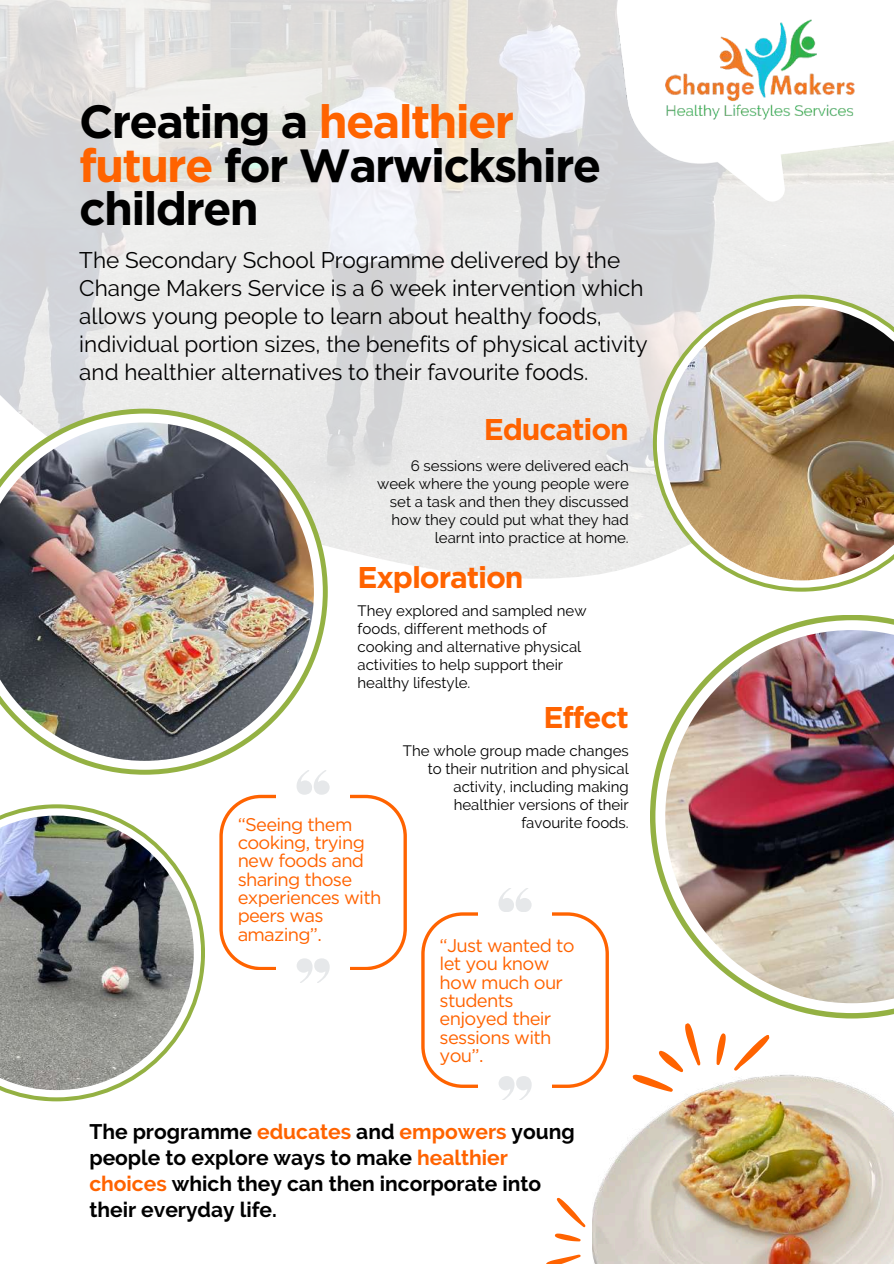
<style>
.page{position:relative;width:894px;height:1264px;background:#fff}
.page>*{position:absolute;margin:0;border:0;box-sizing:border-box;transform-origin:0 0}
.t1{font:700 46.5px/43.8px "Gotham";letter-spacing:-.04em;color:#000}
.t2{font:700 30px "Gotham";letter-spacing:-.04em;color:#ff6300}
.t3{font:22.5px/28.2px "Raleway";color:#000}
.t4{font:700 21px/25.8px "Raleway";color:#000}
.t5{font:18.3px/18.3px "Gotham";letter-spacing:-.04em;color:#ff6300}
.t6{font:15px/18px "Raleway";color:#000;text-align:right}
.s1{color:#ff6300}
</style>
<div class="page">
<img style="left:0;top:0;width:893px;height:578px">
<svg style="left:652px;top:294px;width:241px;height:297px"></svg>
<svg style="left:656px;top:299px;width:237px;height:288px"></svg>
<img style="left:664px;top:306px;width:229px;height:274px">
<svg style="left:0;top:408px;width:328px;height:366px"></svg>
<svg style="left:0;top:413px;width:323px;height:356px"></svg>
<img style="left:0;top:422px;width:314px;height:338px">
<svg style="left:650px;top:615px;width:243px;height:403px"></svg>
<div style="left:655px;top:620px;width:238px;height:393px;background:#fff"></div>
<img style="left:665px;top:630px;width:228px;height:373px">
<img style="left:617px;top:0;width:276px;height:201px">
<img style="left:650px;top:10px;width:218px;height:119px">
<img style="left:592px;top:1074px;width:301px;height:189px">
<div style="left:276px;top:764px;width:74px;height:44px;background:#fff"></div>
<svg style="left:219px;top:771px;width:187px;height:211px"></svg>
<svg style="left:421px;top:888px;width:187px;height:211px"></svg>
<svg style="left:631px;top:1023px;width:71px;height:78px"></svg>
<svg style="left:716px;top:1033px;width:54px;height:38px"></svg>
<svg style="left:547px;top:1197px;width:38px;height:66px"></svg>
<svg style="left:21px;top:804px;width:184px;height:297px"></svg>
<svg style="left:0;top:808px;width:201px;height:289px"></svg>
<img style="left:0;top:815px;width:194px;height:275px">
<h1 class="t1" style="left:79px;top:99px;width:523px">Creating a <span class="s1">healthier future</span> for Warwickshire children</h1>
<p class="t3" style="left:79px;top:246px;width:569px">The Secondary School Programme delivered by the Change Makers Service is a 6 week intervention which allows young people to learn about healthy foods, individual portion sizes, the benefits of physical activity and healthier alternatives to their favourite foods.</p>
<h2 class="t2" style="left:483px;top:411px;width:146px">Education</h2>
<p class="t6" style="left:377px;top:457px;width:253px">6 sessions were delivered each week where the young people were set a task and then they discussed how they could put what they had learnt into practice at home.</p>
<h2 class="t2" style="left:357px;top:559px;width:167px">Exploration</h2>
<p class="t6" style="left:357px;top:602px;width:230px;text-align:left">They explored and sampled new foods, different methods of cooking and alternative physical activities to help support their healthy lifestyle.</p>
<p class="t5" style="left:237px;top:814px;width:145px">“Seeing them cooking, trying new foods and sharing those experiences with peers was amazing”.</p>
<h2 class="t2" style="left:543px;top:699px;width:87px">Effect</h2>
<p class="t6" style="left:403px;top:741px;width:227px">The whole group made changes to their nutrition and physical activity, including making healthier versions of their favourite foods.</p>
<p class="t5" style="left:439px;top:936px;width:136px">“Just wanted to let you know how much our students enjoyed their sessions with you”.</p>
<h3 class="t4" style="left:89px;top:1118px;width:487px">The programme <span class="s1">educates</span> and <span class="s1">empowers</span> young people to explore ways to make <span class="s1">healthier choices</span> which they can then incorporate into their everyday life.</h3>
</div>
